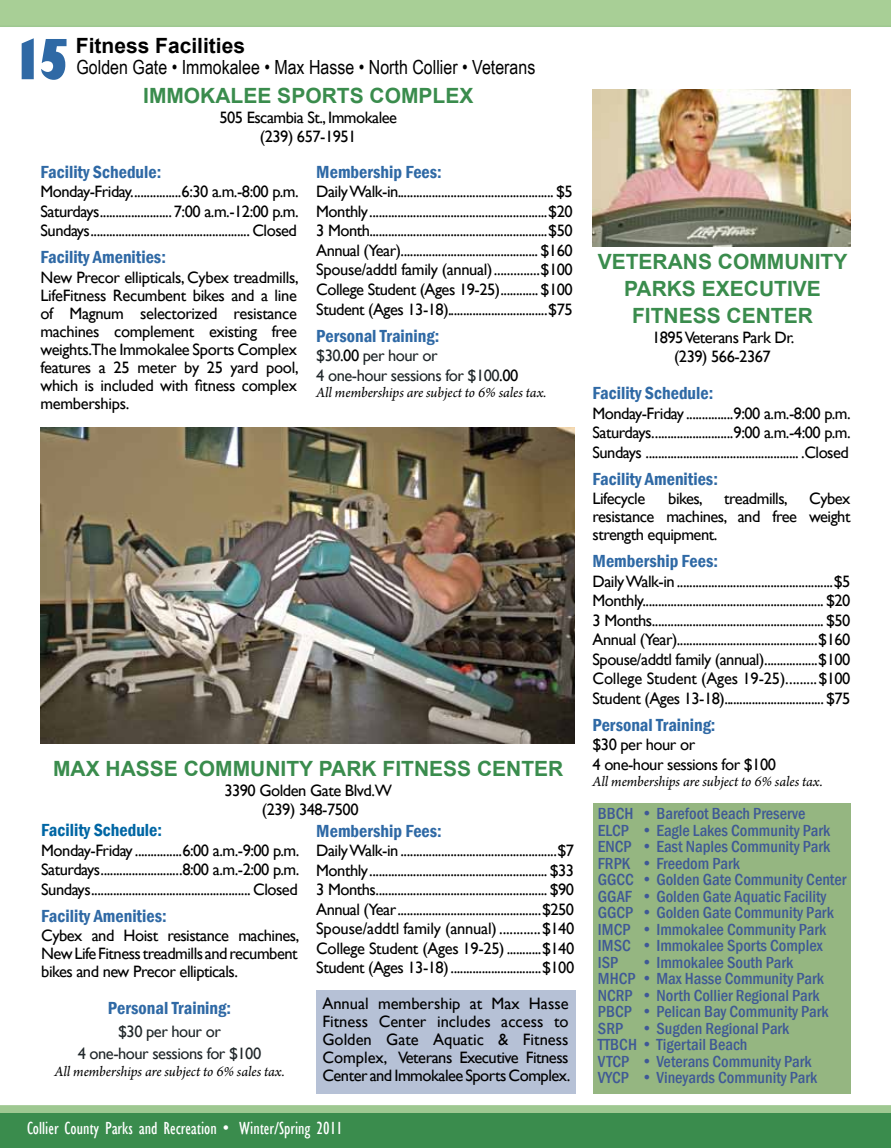
<style>
.page{position:relative;width:891px;height:1148px;background:#fff}
.page>*{position:absolute;margin:0;border:0;box-sizing:border-box;transform-origin:0 0}
.t1{font:800 condensed 54px "Gill Sans";color:#2f69a5}
.t2{font:700 21px/27px "Arial";color:#3a8c4d;text-align:center}
.t3{font:700 21px "Arial";color:#000}
.t4{font:19.5px "Arial Narrow";color:#000}
.t5{font:600 condensed 18px "Franklin Gothic";color:#2f69a5}
.t6{font:condensed 18px "Gill Sans";color:#fff}
.t7{font:600 condensed 18px "Franklin Gothic";color:#0066a4}
.t8{font:16.5px/19.5px "Gill Sans";letter-spacing:-.03em;color:#000;text-align:justify}
.t9{font:500 condensed 16.5px/16.5px "Franklin Gothic";color:#3f5996}
.t10{font:16.5px/19.5px "Gill Sans";letter-spacing:-.03em;color:#21282b}
.t11{font:italic 15px "Arno Pro";letter-spacing:-.005em;color:#000}
.s1{color:#000}
</style>
<div class="page">
<div style="left:0;top:0;width:891px;height:27px;background:#a8cf96"></div>
<svg style="left:0;top:1105px;width:891px;height:8px;background:#9fc892"></svg>
<div style="left:0;top:1113px;width:891px;height:35px;background:#3a8c4d"></div>
<img style="left:41px;top:427px;width:534px;height:316px">
<img style="left:592px;top:89px;width:258px;height:157px">
<div style="left:593px;top:803px;width:258px;height:291px;background:#95b681"></div>
<div style="left:316px;top:990px;width:259px;height:104px;background:#b6c1d6"></div>
<h1 class="t1" style="left:12px;top:26px;width:59px">15</h1>
<p class="t3" style="left:76px;top:32px;width:171px">Fitness Facilities</p>
<p class="t2" style="left:143px;top:83px;width:332px">IMMOKALEE SPORTS COMPLEX</p>
<p class="t8" style="left:219px;top:108px;width:179px;text-align:center">505 Escambia St., Immokalee (239) 657-1951</p>
<p class="t5" style="left:40px;top:160px;width:122px">Facility Schedule:</p>
<p class="t8" style="left:40px;top:182px;width:260px">Monday-Friday................6:30 a.m.-8:00 p.m.<br>Saturdays.......................7:00 a.m.-12:00 p.m.<br>Sundays................................................... Closed</p>
<p class="t5" style="left:40px;top:245px;width:127px">Facility Amenities:</p>
<p class="t8" style="left:40px;top:269px;width:260px;line-height:18px">New Precor ellipticals, Cybex treadmills, LifeFitness Recumbent bikes and a line of Magnum selectorized resistance machines complement existing free weights.The Immokalee Sports Complex features a 25 meter by 25 yard pool, which is included with fitness complex memberships.</p>
<p class="t4" style="left:77px;top:53px;width:460px">Golden Gate • Immokalee • Max Hasse • North Collier • Veterans</p>
<p class="t5" style="left:316px;top:160px;width:127px">Membership Fees:</p>
<p class="t8" style="left:316px;top:182px;width:258px">Daily Walk-in.................................................. $5<br>Monthly.........................................................$20<br>3 Month.........................................................$50<br>Annual (Year)............................................ $160<br>Spouse/addtl family (annual)..............$100<br>College Student (Ages 19-25)............ $100<br>Student (Ages 13-18)................................$75</p>
<p class="t5" style="left:316px;top:323px;width:125px">Personal Training:</p>
<p class="t10" style="left:316px;top:346px;width:204px">$30<span class="s1">.00</span> per hour or<br>4 one-hour sessions for $100<span class="s1">.00</span></p>
<p class="t11" style="left:316px;top:384px;width:232px">All memberships are subject to 6% sales tax.</p>
<p class="t5" style="left:592px;top:381px;width:122px">Facility Schedule:</p>
<p class="t8" style="left:592px;top:404px;width:260px">Monday-Friday ...............9:00 a.m.-8:00 p.m.<br>Saturdays..........................9:00 a.m.-4:00 p.m.<br>Sundays ................................................. .Closed</p>
<p class="t5" style="left:592px;top:466px;width:127px">Facility Amenities:</p>
<p class="t8" style="left:592px;top:489px;width:54px">Lifecycle</p>
<p class="t8" style="left:668px;top:489px;width:36px">bikes,</p>
<p class="t8" style="left:724px;top:489px;width:65px">treadmills,</p>
<p class="t2" style="left:598px;top:249px;width:251px">VETERANS COMMUNITY<br>PARKS EXECUTIVE<br>FITNESS CENTER</p>
<p class="t8" style="left:652px;top:328px;width:144px;text-align:center">1895 Veterans Park Dr. (239) 566-2367</p>
<p class="t8" style="left:592px;top:490px;width:260px;line-height:18px;text-indent:217px">Cybex resistance machines, and free weight strength equipment.</p>
<p class="t5" style="left:592px;top:549px;width:127px">Membership Fees:</p>
<p class="t8" style="left:592px;top:572px;width:260px">Daily Walk-in ..................................................$5<br>Monthly.......................................................... $20<br>3 Months....................................................... $50<br>Annual (Year).............................................$160<br>Spouse/addtl family (annual).................$100<br>College Student (Ages 19-25).........$100<br>Student (Ages 13-18)................................ $75</p>
<p class="t5" style="left:592px;top:712px;width:125px">Personal Training:</p>
<p class="t8" style="left:592px;top:735px;width:185px">$30 per hour or<br>4 one-hour sessions for $100</p>
<p class="t11" style="left:592px;top:773px;width:232px">All memberships are subject to 6% sales tax.</p>
<p class="t2" style="left:53px;top:756px;width:512px">MAX HASSE COMMUNITY PARK FITNESS CENTER</p>
<p class="t8" style="left:224px;top:781px;width:169px;text-align:center">3390 Golden Gate Blvd.W (239) 348-7500</p>
<p class="t9" style="left:598px;top:805px;width:250px">BBCH • Barefoot Beach Preserve<br>ELCP • Eagle Lakes Community Park<br>ENCP • East Naples Community Park<br>FRPK • Freedom Park<br>GGCC • Golden Gate Community Center<br>GGAF • Golden Gate Aquatic Facility<br>GGCP • Golden Gate Community Park<br>IMCP • Immokalee Community Park<br>IMSC • Immokalee Sports Complex<br>ISP</p>
<p class="t7" style="left:41px;top:818px;width:122px">Facility Schedule:</p>
<p class="t8" style="left:41px;top:840px;width:260px">Monday-Friday ...............6:00 a.m.-9:00 p.m.<br>Saturdays..........................8:00 a.m.-2:00 p.m.<br>Sundays................................................... Closed</p>
<p class="t5" style="left:41px;top:903px;width:127px">Facility Amenities:</p>
<p class="t8" style="left:41px;top:927px;width:260px;line-height:18px">Cybex and Hoist resistance machines, New Life Fitness treadmills and recumbent bikes and new Precor ellipticals.</p>
<p class="t5" style="left:316px;top:818px;width:127px">Membership Fees:</p>
<p class="t8" style="left:316px;top:841px;width:260px">Daily Walk-in ..................................................$7<br>Monthly......................................................... $33<br>3 Months....................................................... $90<br>Annual (Year..............................................$250<br>Spouse/addtl family (annual)............$140<br>College Student (Ages 19-25)...........$140<br>Student (Ages 13-18).............................$100</p>
<p class="t9" style="left:598px;top:953px;width:232px;text-indent:43px">• Immokalee South Park<br>MHCP • Max Hasse Community Park<br>NCRP • North Collier Regional Park<br>PBCP • Pelican Bay Community Park<br>SRP • Sugden Regional Park<br>TTBCH • Tigertail Beach<br>VTCP • Veterans Community Park<br>VYCP • Vineyards Community Park</p>
<p class="t8" style="left:322px;top:994px;width:249px;line-height:18px">Annual membership at Max Hasse Fitness Center includes access to Golden Gate Aquatic &amp; Fitness Complex, Veterans Executive Fitness Center and Immokalee Sports Complex.</p>
<p class="t5" style="left:108px;top:996px;width:125px">Personal Training:</p>
<p class="t10" style="left:78px;top:1020px;width:185px;line-height:22.5px;text-align:center">$30 per hour or<br>4 one-hour sessions for $100</p>
<p class="t11" style="left:54px;top:1062px;width:232px">All memberships are subject to 6% sales tax.</p>
<p class="t6" style="left:27px;top:1117px;width:317px">Collier County Parks and Recreation • Winter/Spring 2011</p>
</div>
